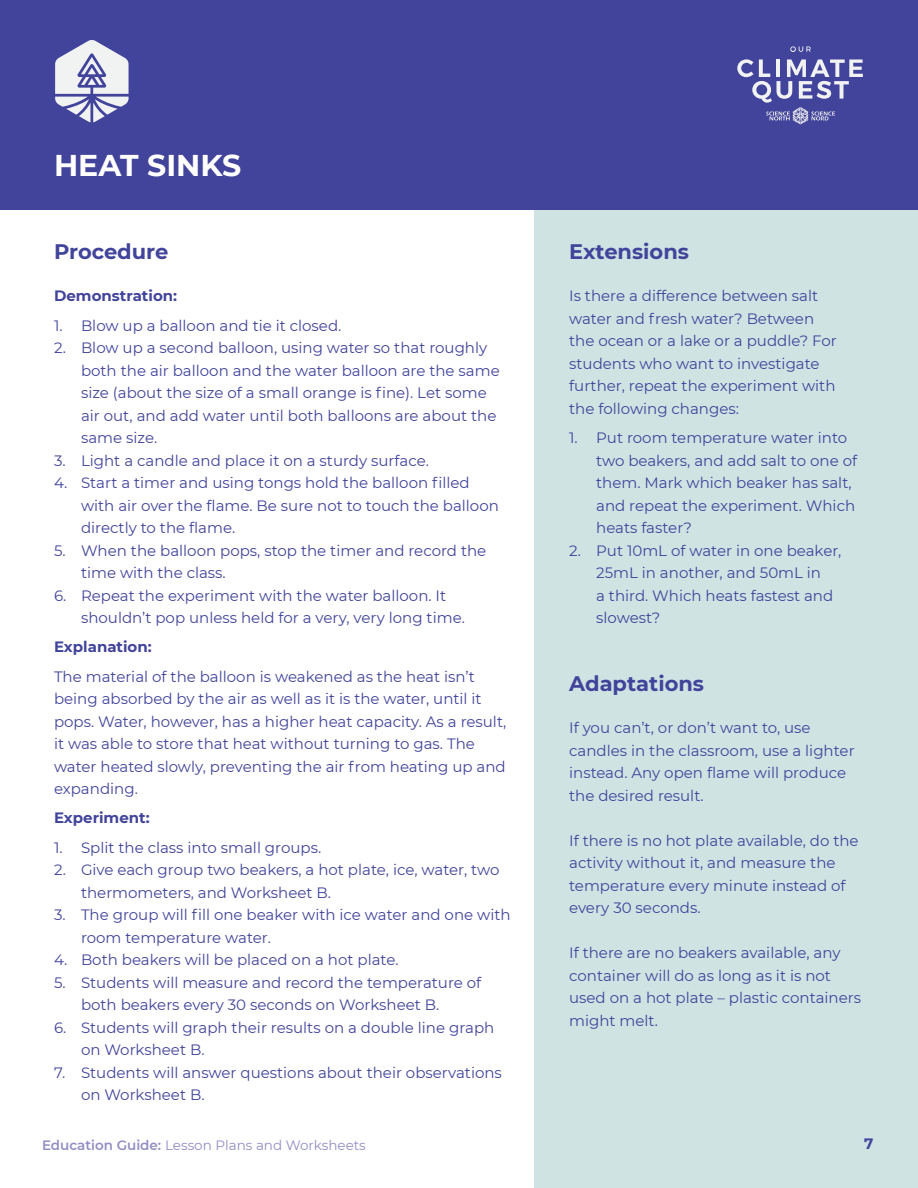
<style>
.page{position:relative;width:918px;height:1188px;background:#fff}
.page>*{position:absolute;margin:0;border:0;box-sizing:border-box;transform-origin:0 0}
.t1{font:700 30px "Montserrat";color:#fff}
.t2{font:700 21px "Montserrat";color:#41449a}
.t3{font:15px/22.5px "Montserrat";color:#41449a}
.t4{font:700 15px "Montserrat";color:#41449a}
.t5{font:13.5px "Montserrat";color:#928dc3}
.s1{font-weight:600}
</style>
<div class="page">
<div style="left:535px;top:186px;width:383px;height:1002px;background:#d0e3e3"></div>
<div style="left:0;top:0;width:918px;height:210px;background:#41449a"></div>
<svg style="left:790px;top:46px;width:21px;height:6px"></svg>
<svg style="left:737px;top:59px;width:126px;height:66px"></svg>
<svg style="left:55px;top:40px;width:74px;height:82px"></svg>
<h1 class="t1" style="left:54px;top:144px;width:189px">HEAT SINKS</h1>
<h2 class="t2" style="left:54px;top:236px;width:116px">Procedure</h2>
<p class="t4" style="left:54px;top:285px;width:125px">Demonstration:</p>
<p class="t3" style="left:54px;top:314px;width:289px">1. Blow up a balloon and tie it closed.</p>
<p class="t3" style="left:81px;top:336px;width:420px;text-indent:-27px">2. Blow up a second balloon, using water so that roughly both the air balloon and the water balloon are the same size (about the size of a small orange is fine). Let some air out, and add water until both balloons are about the same size.</p>
<p class="t3" style="left:54px;top:449px;width:377px">3. Light a candle and place it on a sturdy surface.</p>
<p class="t3" style="left:81px;top:471px;width:419px;text-indent:-27px">4. Start a timer and using tongs hold the balloon filled with air over the flame. Be sure not to touch the balloon directly to the flame.</p>
<p class="t3" style="left:81px;top:539px;width:407px;text-indent:-27px">5. When the balloon pops, stop the timer and record the time with the class.</p>
<p class="t3" style="left:81px;top:584px;width:385px;text-indent:-27px">6. Repeat the experiment with the water balloon. It shouldn’t pop unless held for a very, very long time.</p>
<p class="t4" style="left:54px;top:636px;width:99px">Explanation:</p>
<p class="t3" style="left:54px;top:665px;width:454px">The material of the balloon is weakened as the heat isn’t being absorbed by the air as well as it is the water, until it pops. Water, however, has a higher heat capacity. As a result, it was able to store that heat without turning to gas. The water heated slowly, preventing the air from heating up and expanding.</p>
<p class="t4" style="left:54px;top:807px;width:97px">Experiment:</p>
<p class="t3" style="left:54px;top:836px;width:269px">1. Split the class into small groups.</p>
<p class="t3" style="left:81px;top:858px;width:420px;text-indent:-27px">2. Give each group two beakers, a hot plate, ice, water, two thermometers, and Worksheet B.</p>
<p class="t3" style="left:81px;top:903px;width:431px;text-indent:-27px">3. The group will fill one beaker with ice water and one with room temperature water.</p>
<p class="t3" style="left:54px;top:948px;width:346px">4. Both beakers will be placed on a hot plate.</p>
<p class="t3" style="left:81px;top:971px;width:402px;text-indent:-27px">5. Students will measure and record the temperature of both beakers every 30 seconds on Worksheet B.</p>
<p class="t3" style="left:81px;top:1016px;width:415px;text-indent:-27px">6. Students will graph their results on a double line graph on Worksheet B.</p>
<p class="t3" style="left:81px;top:1061px;width:422px;text-indent:-27px">7. Students will answer questions about their observations on Worksheet B.</p>
<h2 class="t2" style="left:569px;top:236px;width:121px">Extensions</h2>
<p class="t3" style="left:569px;top:284px;width:269px">Is there a difference between salt water and fresh water? Between the ocean or a lake or a puddle? For students who want to investigate further, repeat the experiment with the following changes:</p>
<p class="t3" style="left:596px;top:426px;width:263px;text-indent:-27px">1. Put room temperature water into two beakers, and add salt to one of them. Mark which beaker has salt, and repeat the experiment. Which heats faster?</p>
<p class="t3" style="left:596px;top:539px;width:247px;text-indent:-27px">2. Put 10mL of water in one beaker,<br>25mL in another, and 50mL in<br>a third. Which heats fastest and slowest?</p>
<h2 class="t2" style="left:569px;top:668px;width:136px">Adaptations</h2>
<p class="t3" style="left:569px;top:716px;width:287px">If you can’t, or don’t want to, use candles in the classroom, use a lighter instead. Any open flame will produce the desired result.</p>
<p class="t3" style="left:569px;top:829px;width:291px">If there is no hot plate available, do the activity without it, and measure the temperature every minute instead of every 30 seconds.</p>
<p class="t3" style="left:569px;top:941px;width:294px">If there are no beakers available, any container will do as long as it is not used on a hot plate – plastic containers might melt.</p>
<p class="t5" style="left:42px;top:1136px;width:325px"><span class="s1">Education Guide:</span> Lesson Plans and Worksheets</p>
<p class="t4" style="left:864px;top:1132px;width:11px">7</p>
</div>
